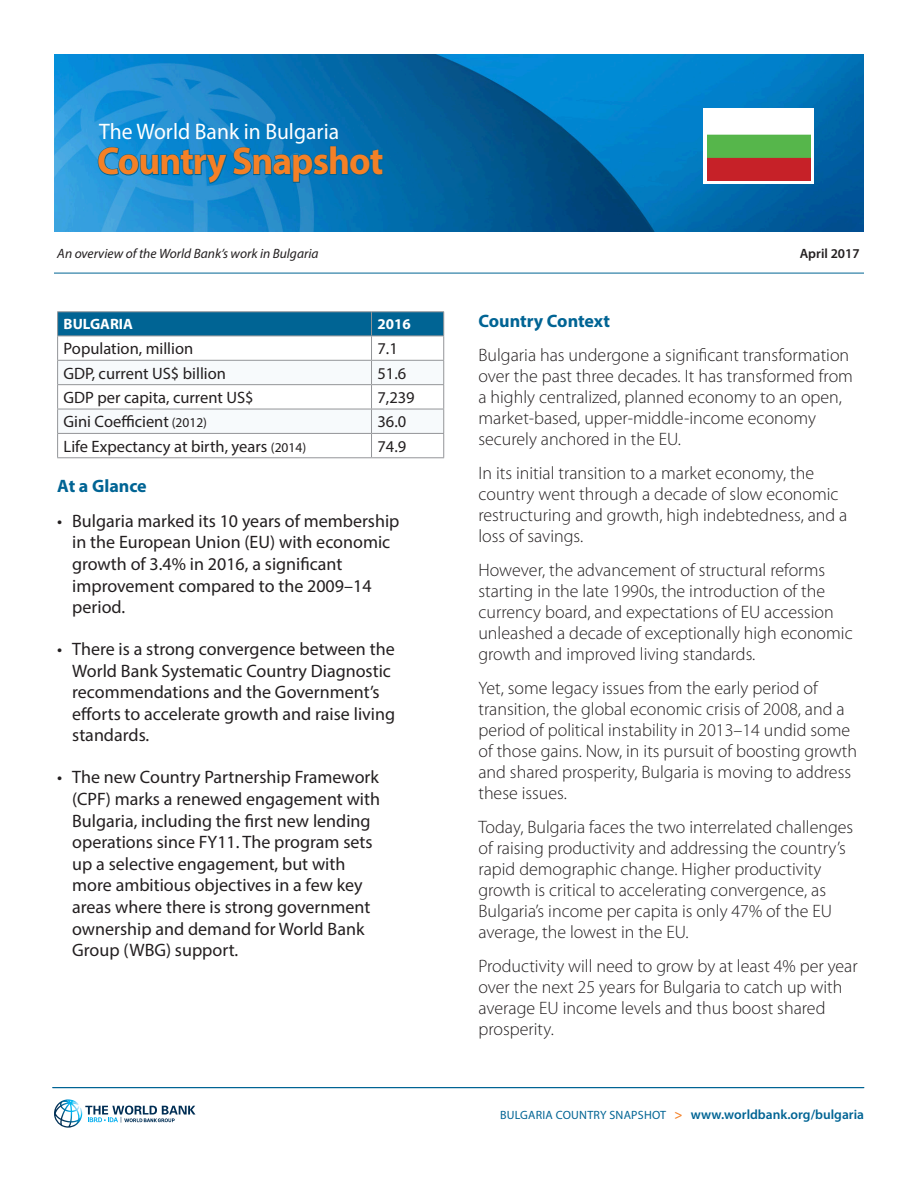
<style>
.page{position:relative;width:918px;height:1188px;background:#fff}
.page>*{position:absolute;margin:0;border:0;box-sizing:border-box;transform-origin:0 0}
.t1{font:700 39px "Myriad Pro";letter-spacing:-.025em;color:#f48026;scale:.96 1}
.t2{font:22.5px "Myriad Pro";color:#fff;scale:.96 1}
.t3{font:300 18px/21px "Myriad Pro";color:#231f20}
.t4{font:18px/21.6px "Myriad Pro";color:#231f20}
.t5{font:700 18px "Myriad Pro";color:#006494}
.t6{font:16.5px "Myriad Pro";color:#231f20}
.t7{font:700 15px "Myriad Pro";color:#fff}
.t8{font:600 13.5px "Myriad Pro";color:#006494}
.t9{font:italic 13.5px "Myriad Pro";color:#231f20}
.t10{font:600 13.5px "Myriad Pro";color:#231f20}
.s1{font-size:13.5px}
.s2{font-weight:400;font-size:12px}
.s3{color:#f48026}
</style>
<div class="page">
<img style="left:54px;top:54px;width:810px;height:177px">
<hr style="left:53px;top:1087px;width:811px;height:1px;background:#006494">
<hr style="left:54px;top:273px;width:810px;height:1px;background:#006494">
<hr style="left:57px;top:311px;width:315px;height:1px;background:#939598">
<hr style="left:372px;top:311px;width:72px;height:1px;background:#939598">
<svg style="left:57px;top:312px;width:387px;height:145px"></svg>
<hr style="left:57px;top:457px;width:315px;height:1px;background:#939598">
<hr style="left:372px;top:457px;width:72px;height:1px;background:#939598">
<svg style="left:97px;top:145px;width:287px;height:40px;background:#0f7ebe"></svg>
<div style="left:704px;top:108px;width:110px;height:76px;background:#fff"></div>
<img style="left:707px;top:134px;width:104px;height:47px">
<svg style="left:54px;top:1099px;width:141px;height:29px"></svg>
<p class="t2" style="left:99px;top:117px;width:251px">The World Bank in Bulgaria</p>
<p class="t1" style="left:97px;top:136px;width:300px">Country Snapshot</p>
<p class="t9" style="left:57px;top:245px;width:263px">An overview of the World Bank’s work in Bulgaria</p>
<p class="t10" style="left:800px;top:244px;width:61px">April 2017</p>
<p class="t7" style="left:64px;top:314px;width:71px">BULGARIA</p>
<p class="t7" style="left:378px;top:314px;width:35px">2016</p>
<p class="t6" style="left:64px;top:339px;width:131px">Population, million</p>
<p class="t6" style="left:378px;top:339px;width:22px">7.1</p>
<p class="t6" style="left:64px;top:363px;width:164px">GDP, current US$ billion</p>
<p class="t6" style="left:378px;top:363px;width:30px">51.6</p>
<p class="t6" style="left:64px;top:387px;width:192px">GDP per capita, current US$</p>
<p class="t6" style="left:378px;top:387px;width:39px">7,239</p>
<p class="t6" style="left:64px;top:412px;width:145px">Gini Coefficient <span class="s1">(2012)</span></p>
<p class="t6" style="left:378px;top:412px;width:30px">36.0</p>
<p class="t6" style="left:64px;top:436px;width:244px">Life Expectancy at birth, years <span class="s1">(2014)</span></p>
<p class="t6" style="left:378px;top:436px;width:30px">74.9</p>
<p class="t5" style="left:57px;top:474px;width:91px">At a Glance</p>
<p class="t4" style="left:72px;top:510px;width:329px;text-indent:-15px">• Bulgaria marked its 10 years of membership in the European Union (EU) with economic growth of 3.4% in 2016, a significant improvement compared to the 2009–14 period.</p>
<p class="t4" style="left:72px;top:638px;width:324px;text-indent:-15px">• There is a strong convergence between the World Bank Systematic Country Diagnostic recommendations and the Government’s efforts to accelerate growth and raise living standards.</p>
<p class="t4" style="left:72px;top:766px;width:309px;text-indent:-15px">• The new Country Partnership Framework (CPF) marks a renewed engagement with Bulgaria, including the first new lending operations since FY11. The program sets up a selective engagement, but with more ambitious objectives in a few key areas where there is strong government ownership and demand for World Bank Group (WBG) support.</p>
<p class="t5" style="left:478px;top:309px;width:133px">Country Context</p>
<p class="t3" style="left:478px;top:345px;width:376px">Bulgaria has undergone a significant transformation over the past three decades. It has transformed from a highly centralized, planned economy to an open, market-based, upper-middle-income economy securely anchored in the EU.</p>
<p class="t3" style="left:478px;top:463px;width:371px">In its initial transition to a market economy, the country went through a decade of slow economic restructuring and growth, high indebtedness, and a loss of savings.</p>
<p class="t3" style="left:478px;top:560px;width:376px">However, the advancement of structural reforms starting in the late 1990s, the introduction of the currency board, and expectations of EU accession unleashed a decade of exceptionally high economic growth and improved living standards.</p>
<p class="t3" style="left:478px;top:678px;width:380px">Yet, some legacy issues from the early period of transition, the global economic crisis of 2008, and a period of political instability in 2013–14 undid some of those gains. Now, in its pursuit of boosting growth and shared prosperity, Bulgaria is moving to address these issues.</p>
<p class="t3" style="left:478px;top:817px;width:376px">Today, Bulgaria faces the two interrelated challenges of raising productivity and addressing the country’s rapid demographic change. Higher productivity growth is critical to accelerating convergence, as Bulgaria’s income per capita is only 47% of the EU average, the lowest in the EU.</p>
<p class="t3" style="left:478px;top:956px;width:381px">Productivity will need to grow by at least 4% per year over the next 25 years for Bulgaria to catch up with average EU income levels and thus boost shared prosperity.</p>
<p class="t8" style="left:500px;top:1106px;width:365px"><span class="s2">BULGARIA COUNTRY SNAPSHOT</span> <span class="s3">&gt;</span> www.worldbank.org/bulgaria</p>
</div>
